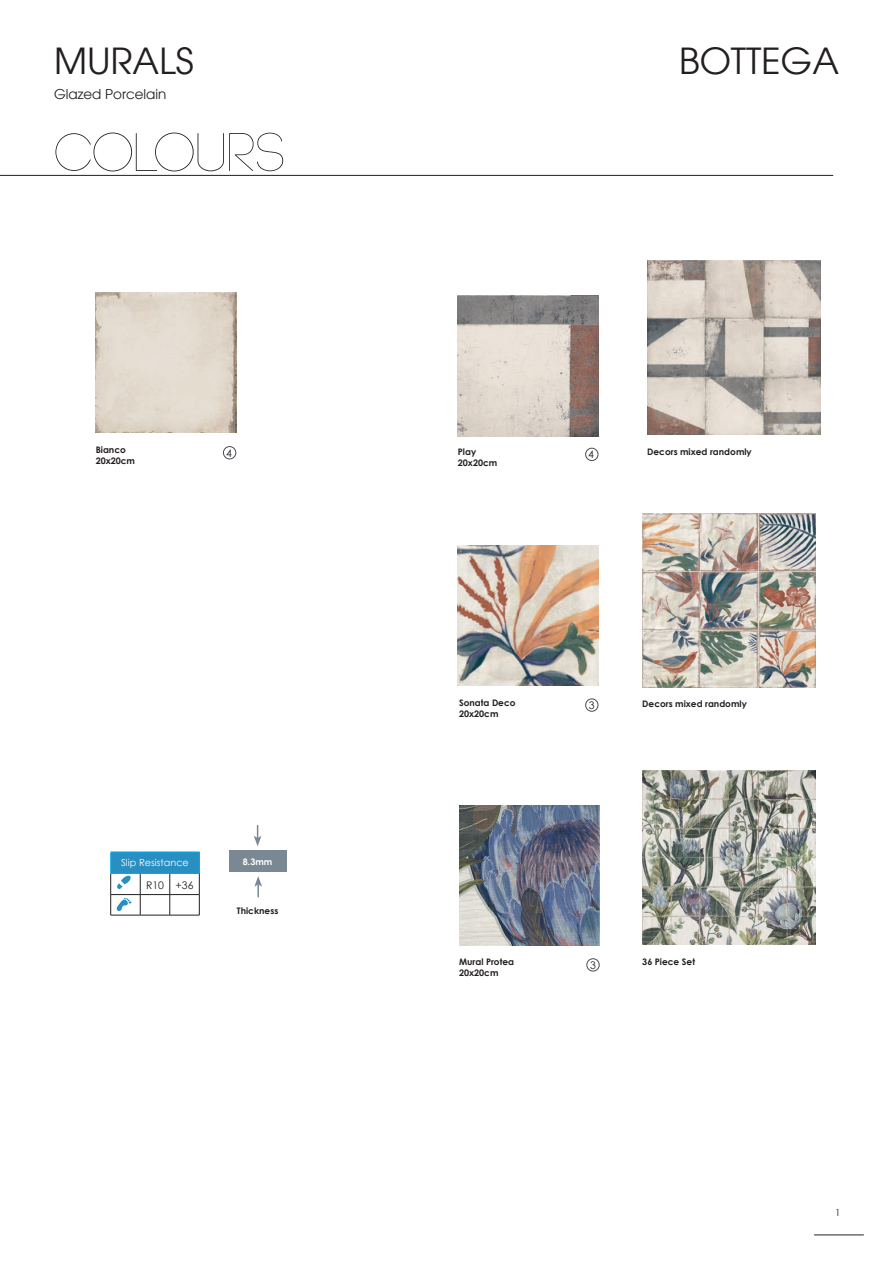
<style>
.page{position:relative;width:893px;height:1263px;background:#fff}
.page>*{position:absolute;margin:0;border:0;box-sizing:border-box;transform-origin:0 0}
.t1{font:300 54px "Code";color:#231f20}
.t2{font:36px "Avant Garde";color:#231f20}
.t3{font:13.5px "Avant Garde";color:#231f20}
.t4{font:10.5px "Century Gothic";color:#231f20}
.t5{font:9.6px "Century Gothic";color:#fff}
.t6{font:9.6px "Century Gothic";color:#231f20}
.t7{font:700 9px/10.8px "Century Gothic";color:#231f20}
.t8{font:700 9px "Century Gothic";color:#fff}
</style>
<div class="page">
<hr style="left:814px;top:1234px;width:50px;height:1px;background:#231f20">
<hr style="left:0;top:175px;width:833px;height:1px;background:#231f20">
<img style="left:458px;top:296px;width:140px;height:140px">
<img style="left:647px;top:261px;width:174px;height:173px">
<div style="left:585px;top:448px;width:13px;height:13px;border:1px solid #4a4c55;border-radius:50%"></div>
<img style="left:458px;top:546px;width:140px;height:140px">
<img style="left:642px;top:514px;width:174px;height:173px">
<div style="left:585px;top:699px;width:13px;height:12px;border:1px solid #4a4c55;border-radius:50%"></div>
<img style="left:459px;top:805px;width:140px;height:141px">
<img style="left:642px;top:770px;width:174px;height:174px">
<div style="left:587px;top:958px;width:12px;height:13px;border:1px solid #4a4c55;border-radius:50%"></div>
<div style="left:111px;top:852px;width:88px;height:21px;background:#298ec0"></div>
<hr style="left:140px;top:894px;width:30px;height:1px;background:#231f20">
<hr style="left:140px;top:915px;width:30px;height:1px;background:#231f20">
<hr style="left:140px;top:851px;width:30px;height:1px;background:#00aeef">
<hr style="left:140px;top:873px;width:30px;height:1px;background:#00aeef">
<svg style="left:170px;top:851px;width:30px;height:65px"></svg>
<svg style="left:110px;top:851px;width:31px;height:65px"></svg>
<div style="left:229px;top:850px;width:57px;height:22px;background:#7a8893"></div>
<svg style="left:254px;top:876px;width:8px;height:21px"></svg>
<svg style="left:254px;top:825px;width:7px;height:21px"></svg>
<img style="left:96px;top:292px;width:140px;height:140px">
<div style="left:223px;top:446px;width:13px;height:13px;border:1px solid #4a4c55;border-radius:50%"></div>
<h2 class="t2" style="left:54px;top:39px;width:141px">MURALS</h2>
<h3 class="t3" style="left:54px;top:86px;width:114px">Glazed Porcelain</h3>
<h1 class="t1" style="left:54px;top:126px;width:232px">COLOURS</h1>
<p class="t7" style="left:96px;top:444px;width:41px">Bianco<br>20x20cm</p>
<p class="t4" style="left:226px;top:446px;width:7px">4</p>
<p class="t5" style="left:121px;top:856px;width:69px">Slip Resistance</p>
<p class="t4" style="left:146px;top:878px;width:49px">R10 +36</p>
<p class="t8" style="left:243px;top:856px;width:31px">8.3mm</p>
<p class="t7" style="left:237px;top:905px;width:43px">Thickness</p>
<h2 class="t2" style="left:679px;top:39px;width:161px">BOTTEGA</h2>
<p class="t7" style="left:458px;top:446px;width:41px">Play<br>20x20cm</p>
<p class="t7" style="left:647px;top:446px;width:106px">Decors mixed randomly</p>
<p class="t4" style="left:588px;top:448px;width:7px">4</p>
<p class="t7" style="left:459px;top:697px;width:58px">Sonata Deco</p>
<p class="t7" style="left:642px;top:698px;width:106px">Decors mixed randomly</p>
<p class="t7" style="left:459px;top:708px;width:41px">20x20cm</p>
<p class="t4" style="left:589px;top:699px;width:7px">3</p>
<p class="t7" style="left:459px;top:956px;width:57px">Mural Protea</p>
<p class="t7" style="left:642px;top:956px;width:54px">36 Piece Set</p>
<p class="t7" style="left:459px;top:967px;width:41px">20x20cm</p>
<p class="t4" style="left:590px;top:959px;width:7px">3</p>
<p class="t6" style="left:835px;top:1206px;width:7px">1</p>
</div>
